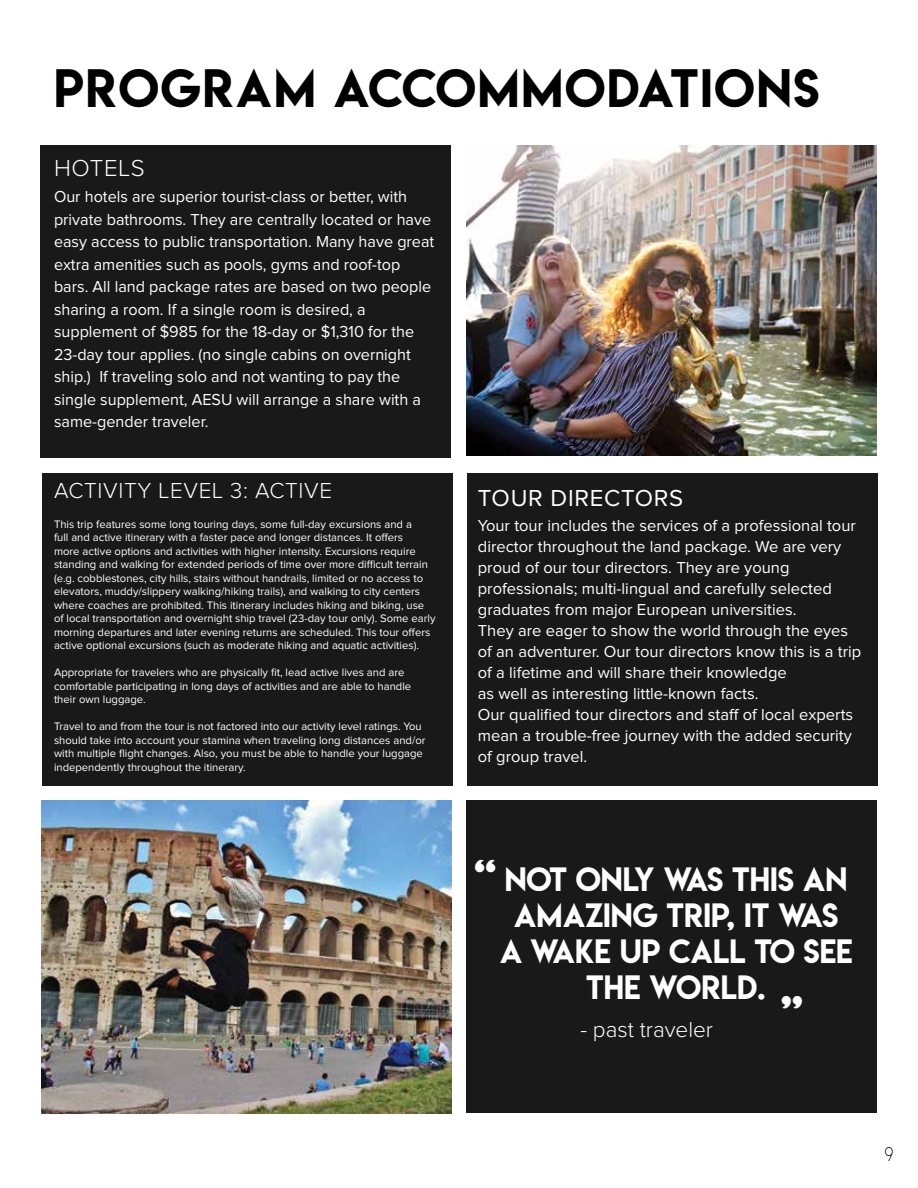
<style>
.page{position:relative;width:918px;height:1188px;background:#fff}
.page>*{position:absolute;margin:0;border:0;box-sizing:border-box;transform-origin:0 0}
.t1{font:48px "Lemon Milk";letter-spacing:.04em;color:#000}
.t2{font:43.5px "Lemon Milk";color:#fff}
.t3{font:30px/36px "Lemon Milk";color:#fff;text-align:center}
.t4{font:24px "Proxima Nova";letter-spacing:.03em;color:#fff}
.t5{font:300 24px "Proxima Nova";letter-spacing:.03em;color:#fff}
.t6{font:300 22.5px "Proxima Nova";letter-spacing:.03em;color:#fff}
.t7{font:300 22.5px "Proxima Nova";color:#fff}
.t8{font:300 20.1px "Modern Sans";color:#000;scale:.9 1}
.t9{font:16.5px/21px "Proxima Nova";color:#fff}
.t10{font:11.25px/13.5px "Proxima Nova";color:#fff}
</style>
<div class="page">
<img style="left:466px;top:145px;width:411px;height:311px">
<div style="left:40px;top:145px;width:411px;height:313px;background:#19191a"></div>
<div style="left:42px;top:473px;width:410px;height:313px;background:#19191a"></div>
<div style="left:467px;top:473px;width:411px;height:313px;background:#19191a"></div>
<img style="left:42px;top:801px;width:410px;height:312px">
<div style="left:466px;top:801px;width:411px;height:312px;background:#19191a"></div>
<h1 class="t1" style="left:54px;top:54px;width:767px">PROGRAM ACCOMMODATIONS</h1>
<h3 class="t5" style="left:54px;top:157px;width:92px">HOTELS</h3>
<p class="t9" style="left:54px;top:186px;width:382px;line-height:22.5px">Our hotels are superior tourist-class or better, with private bathrooms. They are centrally located or have easy access to public transportation. Many have great extra amenities such as pools, gyms and roof-top bars. All land package rates are based on two people sharing a room. If a single room is desired, a supplement of $985 for the 18-day or $1,310 for the 23-day tour applies. (no single cabins on overnight ship.) If traveling solo and not wanting to pay the single supplement, AESU will arrange a share with a same-gender traveler.</p>
<h3 class="t6" style="left:54px;top:480px;width:280px">ACTIVITY LEVEL 3: ACTIVE</h3>
<p class="t10" style="left:54px;top:518px;width:383px">This trip features some long touring days, some full-day excursions and a<br>full and active itinerary with a faster pace and longer distances. It offers<br>more active options and activities with higher intensity. Excursions require standing and walking for extended periods of time over more difficult terrain (e.g. cobblestones, city hills, stairs without handrails, limited or no access to elevators, muddy/slippery walking/hiking trails), and walking to city centers where coaches are prohibited. This itinerary includes hiking and biking, use of local transportation and overnight ship travel (23-day tour only). Some early morning departures and later evening returns are scheduled. This tour offers active optional excursions (such as moderate hiking and aquatic activities).</p>
<p class="t10" style="left:54px;top:666px;width:359px">Appropriate for travelers who are physically fit, lead active lives and are comfortable participating in long days of activities and are able to handle their own luggage.</p>
<p class="t10" style="left:54px;top:720px;width:373px">Travel to and from the tour is not factored into our activity level ratings. You should take into account your stamina when traveling long distances and/or with multiple flight changes. Also, you must be able to handle your luggage independently throughout the itinerary.</p>
<h3 class="t4" style="left:478px;top:487px;width:207px">TOUR DIRECTORS</h3>
<p class="t9" style="left:478px;top:515px;width:385px">Your tour includes the services of a professional tour director throughout the land package. We are very proud of our tour directors. They are young professionals; multi-lingual and carefully selected graduates from major European universities.<br>They are eager to show the world through the eyes of an adventurer. Our tour directors know this is a trip of a lifetime and will share their knowledge<br>as well as interesting little-known facts.<br>Our qualified tour directors and staff of local experts mean a trouble-free journey with the added security of group travel.</p>
<h2 class="t2" style="left:474px;top:847px;width:25px">“</h2>
<h3 class="t3" style="left:500px;top:861px;width:354px">NOT ONLY WAS THIS AN<br>AMAZING TRIP, IT WAS<br>A WAKE UP CALL TO SEE<br>THE WORLD.</h3>
<h2 class="t2" style="left:780px;top:983px;width:25px">”</h2>
<h3 class="t7" style="left:580px;top:1019px;width:134px">- past traveler</h3>
<h3 class="t8" style="left:885px;top:1139px;width:12px">9</h3>
</div>
